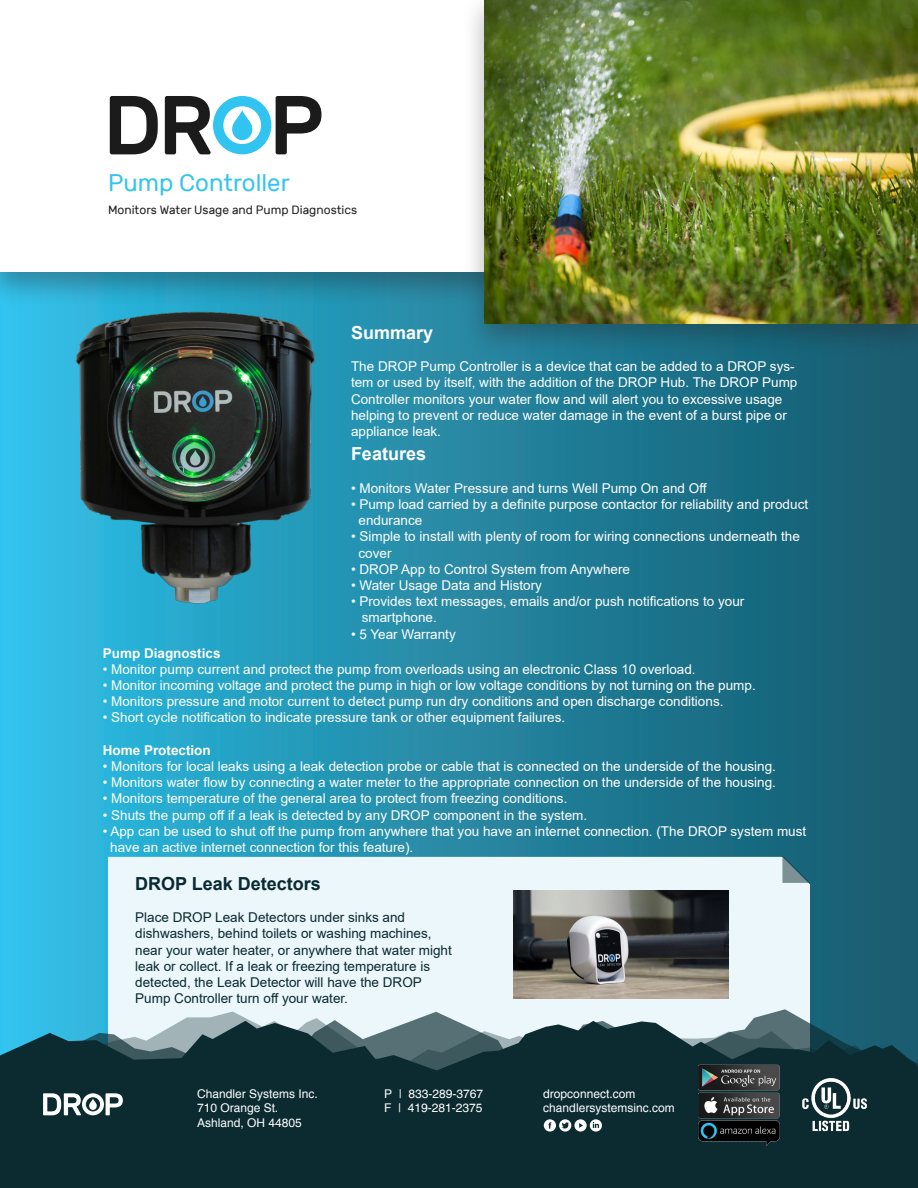
<style>
.page{position:relative;width:918px;height:1188px;background:#fff}
.page>*{position:absolute;margin:0;border:0;box-sizing:border-box;transform-origin:0 0}
.t1{font:24px "Rubik";color:#33c4ef}
.t2{font:700 18px "Arial";color:#0a2a31}
.t3{font:700 18px "Arial";color:#fff}
.t4{font:13.5px/16.2px "Arial";color:#fff}
.t5{font:13.5px/16.2px "Arial";color:#0a2a31}
.t6{font:700 13.5px "Arial";color:#fff}
.t7{font:12px/14.4px "Helvetica";color:#fff}
.t8{font:12px "Rubik";color:#231f20}
</style>
<div class="page">
<div style="left:0;top:0;width:918px;height:1188px;background:linear-gradient(to right,#30bee7,#165769)"></div>
<div style="left:0;top:0;width:918px;height:308px;background:#231f20;opacity:.35"></div>
<div style="left:0;top:0;width:918px;height:271px;background:#fff"></div>
<div style="left:462px;top:0;width:456px;height:357px;background:#231f20;opacity:.35"></div>
<img style="left:485px;top:0;width:433px;height:324px">
<svg style="left:110px;top:96px;width:48px;height:58px"></svg>
<svg style="left:165px;top:96px;width:156px;height:58px"></svg>
<img style="left:57px;top:282px;width:276px;height:354px">
<div style="left:108px;top:857px;width:702px;height:152px;background:#ebf7fa"></div>
<svg style="left:0;top:1009px;width:918px;height:12px;background:#b2d5de"></svg>
<svg style="left:0;top:1021px;width:918px;height:167px;background:#193b42"></svg>
<img style="left:790px;top:1076px;width:83px;height:57px">
<img style="left:513px;top:890px;width:215px;height:108px">
<svg style="left:43px;top:1093px;width:80px;height:22px"></svg>
<svg style="left:544px;top:1119px;width:58px;height:13px"></svg>
<svg style="left:782px;top:855px;width:28px;height:28px"></svg>
<img style="left:695px;top:1062px;width:87px;height:85px">
<p class="t1" style="left:108px;top:169px;width:183px">Pump Controller</p>
<p class="t8" style="left:108px;top:204px;width:251px">Monitors Water Usage and Pump Diagnostics</p>
<p class="t3" style="left:351px;top:320px;width:84px">Summary</p>
<p class="t4" style="left:351px;top:358px;width:448px">The DROP Pump Controller is a device that can be added to a DROP sys&shy;tem or used by itself, with the addition of the DROP Hub. The DROP Pump Controller monitors your water flow and will alert you to excessive usage helping to prevent or reduce water damage in the event of a burst pipe or appliance leak.</p>
<p class="t3" style="left:351px;top:441px;width:77px">Features</p>
<p class="t4" style="left:351px;top:480px;width:358px">• Monitors Water Pressure and turns Well Pump On and Off</p>
<p class="t4" style="left:359px;top:496px;width:451px;text-indent:-8px">• Pump load carried by a definite purpose contactor for reliability and product endurance</p>
<p class="t4" style="left:359px;top:529px;width:443px;text-indent:-8px">• Simple to install with plenty of room for wiring connections underneath the cover</p>
<p class="t4" style="left:351px;top:561px;width:281px">• DROP App to Control System from Anywhere</p>
<p class="t4" style="left:351px;top:577px;width:193px">• Water Usage Data and History</p>
<p class="t4" style="left:362px;top:593px;width:384px;text-indent:-11px">• Provides text messages, emails and/or push notifications to your smartphone.</p>
<p class="t4" style="left:351px;top:626px;width:106px">• 5 Year Warranty</p>
<p class="t6" style="left:103px;top:643px;width:119px">Pump Diagnostics</p>
<p class="t4" style="left:103px;top:661px;width:594px">• Monitor pump current and protect the pump from overloads using an electronic Class 10 overload.</p>
<p class="t4" style="left:103px;top:677px;width:655px">• Monitor incoming voltage and protect the pump in high or low voltage conditions by not turning on the pump.</p>
<p class="t4" style="left:103px;top:693px;width:622px">• Monitors pressure and motor current to detect pump run dry conditions and open discharge conditions.</p>
<p class="t4" style="left:103px;top:709px;width:464px">• Short cycle notification to indicate pressure tank or other equipment failures.</p>
<p class="t6" style="left:103px;top:741px;width:110px">Home Protection</p>
<p class="t4" style="left:103px;top:758px;width:675px">• Monitors for local leaks using a leak detection probe or cable that is connected on the underside of the housing.</p>
<p class="t4" style="left:103px;top:774px;width:675px">• Monitors water flow by connecting a water meter to the appropriate connection on the underside of the housing.</p>
<p class="t4" style="left:103px;top:790px;width:466px">• Monitors temperature of the general area to protect from freezing conditions.</p>
<p class="t4" style="left:103px;top:807px;width:486px">• Shuts the pump off if a leak is detected by any DROP component in the system.</p>
<p class="t4" style="left:103px;top:823px;width:705px">• App can be used to shut off the pump from anywhere that you have an internet connection. (The DROP system must</p>
<p class="t4" style="left:110px;top:839px;width:305px">have an active internet connection for this feature).</p>
<p class="t2" style="left:135px;top:871px;width:187px">DROP Leak Detectors</p>
<p class="t5" style="left:135px;top:909px;width:318px">Place DROP Leak Detectors under sinks and dishwashers, behind toilets or washing machines, near your water heater, or anywhere that water might leak or collect. If a leak or freezing temperature is detected, the Leak Detector will have the DROP Pump Controller turn off your water.</p>
<p class="t7" style="left:197px;top:1087px;width:122px">Chandler Systems Inc.<br>710 Orange St.<br>Ashland, OH 44805</p>
<p class="t7" style="left:384px;top:1087px;width:101px">P | 833-289-3767<br>F | 419-281-2375</p>
<p class="t7" style="left:543px;top:1087px;width:133px">dropconnect.com chandlersystemsinc.com</p>
</div>
